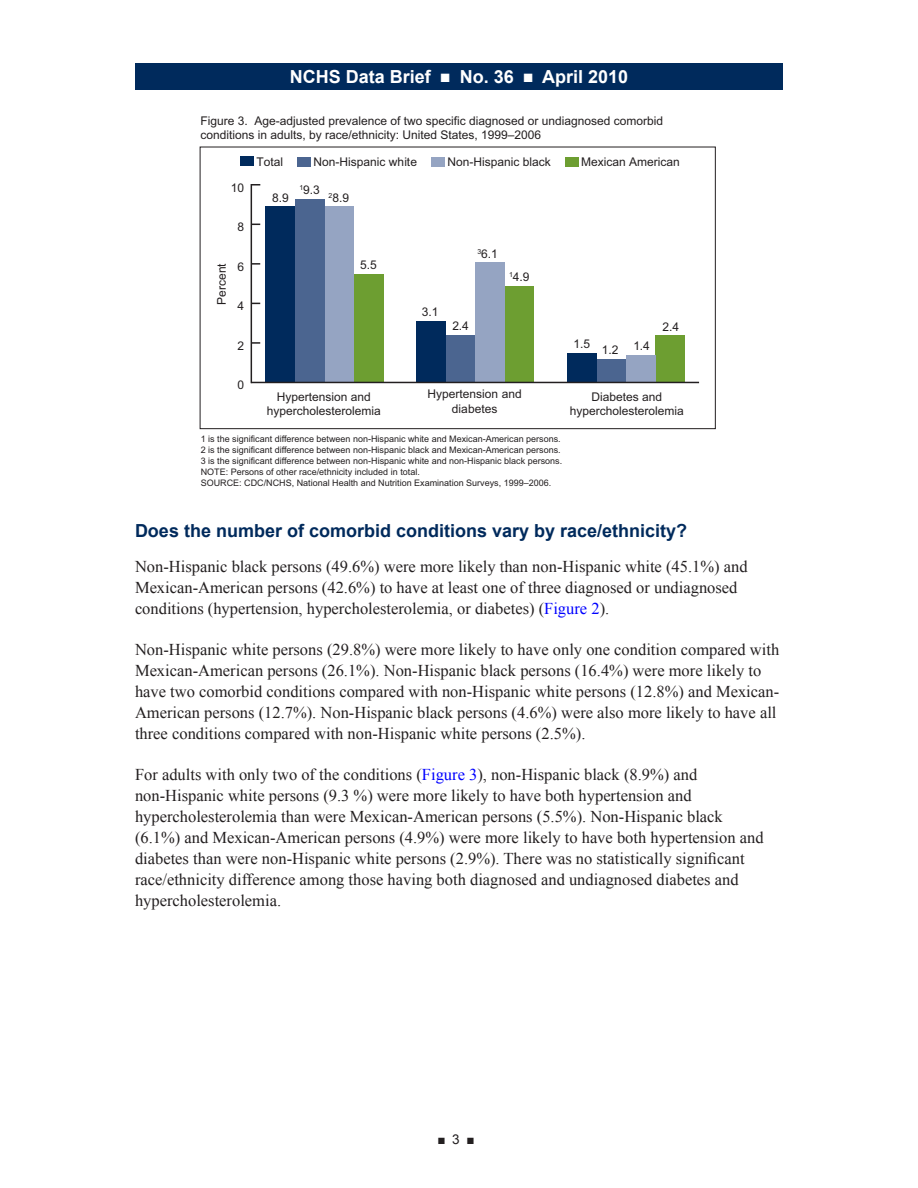
<style>
.page{position:relative;width:918px;height:1188px;background:#fff}
.page>*{position:absolute;margin:0;border:0;box-sizing:border-box;transform-origin:0 0}
.Heading_2{font:700 18px "Arial";color:#002a5c}
.t1{font:700 18px "Arial";color:#fff}
.t2{font:16.5px/21px "Times New Roman";color:#231f20}
.t3{font:13.5px "Arial";color:#231f20}
.t4{font:12px/14.4px "Arial";color:#231f20;text-align:center}
.t5{font:9px/10.8px "Arial";color:#231f20}
.s1{color:#00f}
</style>
<div class="page">
<div style="left:135px;top:63px;width:648px;height:27px;background:#002a5c"></div>
<hr style="left:251px;top:185px;width:1px;height:197px;background:#231f20">
<svg style="left:252px;top:342px;width:8px;height:2px"></svg>
<svg style="left:252px;top:263px;width:8px;height:2px"></svg>
<svg style="left:251px;top:184px;width:9px;height:2px"></svg>
<div style="left:354px;top:274px;width:30px;height:108px;background:#6d9e31"></div>
<div style="left:324px;top:207px;width:30px;height:175px;background:#95a4c2"></div>
<div style="left:295px;top:199px;width:29px;height:183px;background:#4b6590"></div>
<div style="left:266px;top:207px;width:29px;height:175px;background:#002a5c"></div>
<div style="left:505px;top:286px;width:29px;height:96px;background:#6d9e31"></div>
<div style="left:475px;top:262px;width:30px;height:120px;background:#95a4c2"></div>
<div style="left:446px;top:335px;width:29px;height:47px;background:#4b6590"></div>
<div style="left:416px;top:321px;width:30px;height:61px;background:#002a5c"></div>
<div style="left:655px;top:335px;width:30px;height:47px;background:#6d9e31"></div>
<div style="left:626px;top:355px;width:29px;height:27px;background:#95a4c2"></div>
<div style="left:596px;top:359px;width:30px;height:23px;background:#4b6590"></div>
<div style="left:567px;top:353px;width:29px;height:29px;background:#002a5c"></div>
<div style="left:200px;top:147px;width:516px;height:282px;border:1px solid #231f20"></div>
<hr style="left:251px;top:382px;width:448px;height:1px;background:#231f20">
<div style="left:565px;top:157px;width:14px;height:10px;background:#6d9e31"></div>
<div style="left:431px;top:157px;width:14px;height:9px;background:#95a4c2"></div>
<div style="left:297px;top:157px;width:14px;height:9px;background:#4b6590"></div>
<div style="left:240px;top:157px;width:14px;height:9px;background:#002a5c"></div>
<p class="t1" style="left:290px;top:65px;width:340px">NCHS Data Brief ■ No. 36 ■ April 2010</p>
<p class="t4" style="left:200px;top:114px;width:464px;text-align:left">Figure 3. Age-adjusted prevalence of two specific diagnosed or undiagnosed comorbid conditions in adults, by race/ethnicity: United States, 1999–2006</p>
<p class="t4" style="left:257px;top:154px;width:28px">Total</p>
<p class="t4" style="left:314px;top:155px;width:105px">Non-Hispanic white</p>
<p class="t4" style="left:447px;top:155px;width:105px">Non-Hispanic black</p>
<p class="t4" style="left:581px;top:155px;width:100px">Mexican American</p>
<p class="t4" style="left:231px;top:180px;width:15px">10</p>
<p class="t4" style="left:272px;top:191px;width:18px">8.9</p>
<p class="t4" style="left:299px;top:183px;width:22px"><sup>1</sup>9.3</p>
<p class="t4" style="left:329px;top:191px;width:22px"><sup>2</sup>8.9</p>
<p class="t4" style="left:238px;top:220px;width:8px">8</p>
<p class="t4" style="left:477px;top:246px;width:22px"><sup>3</sup>6.1</p>
<p class="t4" style="left:215px;top:305px;width:43px;rotate:-90deg">Percent</p>
<p class="t4" style="left:238px;top:260px;width:8px">6</p>
<p class="t4" style="left:238px;top:299px;width:8px">4</p>
<p class="t4" style="left:360px;top:258px;width:18px">5.5</p>
<p class="t4" style="left:422px;top:305px;width:18px">3.1</p>
<p class="t4" style="left:509px;top:270px;width:22px"><sup>1</sup>4.9</p>
<p class="t4" style="left:452px;top:319px;width:18px">2.4</p>
<p class="t4" style="left:663px;top:319px;width:18px">2.4</p>
<p class="t4" style="left:238px;top:339px;width:8px">2</p>
<p class="t4" style="left:573px;top:337px;width:18px">1.5</p>
<p class="t4" style="left:602px;top:343px;width:18px">1.2</p>
<p class="t4" style="left:633px;top:339px;width:18px">1.4</p>
<p class="t4" style="left:238px;top:378px;width:8px">0</p>
<p class="t4" style="left:267px;top:390px;width:116px">Hypertension and hypercholesterolemia</p>
<p class="t4" style="left:428px;top:387px;width:96px">Hypertension and diabetes</p>
<p class="t4" style="left:570px;top:390px;width:116px">Diabetes and hypercholesterolemia</p>
<p class="t5" style="left:201px;top:434px;width:363px">1 is the significant difference between non-Hispanic white and Mexican-American persons.<br>2 is the significant difference between non-Hispanic black and Mexican-American persons.<br>3 is the significant difference between non-Hispanic white and non-Hispanic black persons.<br>NOTE: Persons of other race/ethnicity included in total.<br>SOURCE: CDC/NCHS, National Health and Nutrition Examination Surveys, 1999–2006.</p>
<p class="Heading_2" style="left:135px;top:519px;width:554px">Does the number of comorbid conditions vary by race/ethnicity?</p>
<p class="t2" style="left:135px;top:555px;width:614px">Non-Hispanic black persons (49.6%) were more likely than non-Hispanic white (45.1%) and<br>Mexican-American persons (42.6%) to have at least one of three diagnosed or undiagnosed conditions (hypertension, hypercholesterolemia, or diabetes) (<span class="s1">Figure 2</span>).</p>
<p class="t2" style="left:135px;top:638px;width:646px">Non-Hispanic white persons (29.8%) were more likely to have only one condition compared with Mexican-American persons (26.1%). Non-Hispanic black persons (16.4%) were more likely to have two comorbid conditions compared with non-Hispanic white persons (12.8%) and Mexican-American persons (12.7%). Non-Hispanic black persons (4.6%) were also more likely to have all three conditions compared with non-Hispanic white persons (2.5%).</p>
<p class="t2" style="left:135px;top:763px;width:630px">For adults with only two of the conditions (<span class="s1">Figure 3</span>), non-Hispanic black (8.9%) and non-Hispanic white persons (9.3 %) were more likely to have both hypertension and hypercholesterolemia than were Mexican-American persons (5.5%). Non-Hispanic black (6.1%) and Mexican-American persons (4.9%) were more likely to have both hypertension and diabetes than were non-Hispanic white persons (2.9%). There was no statistically significant race/ethnicity difference among those having both diagnosed and undiagnosed diabetes and hypercholesterolemia.</p>
<p class="t3" style="left:437px;top:1130px;width:39px">■ 3 ■</p>
</div>
